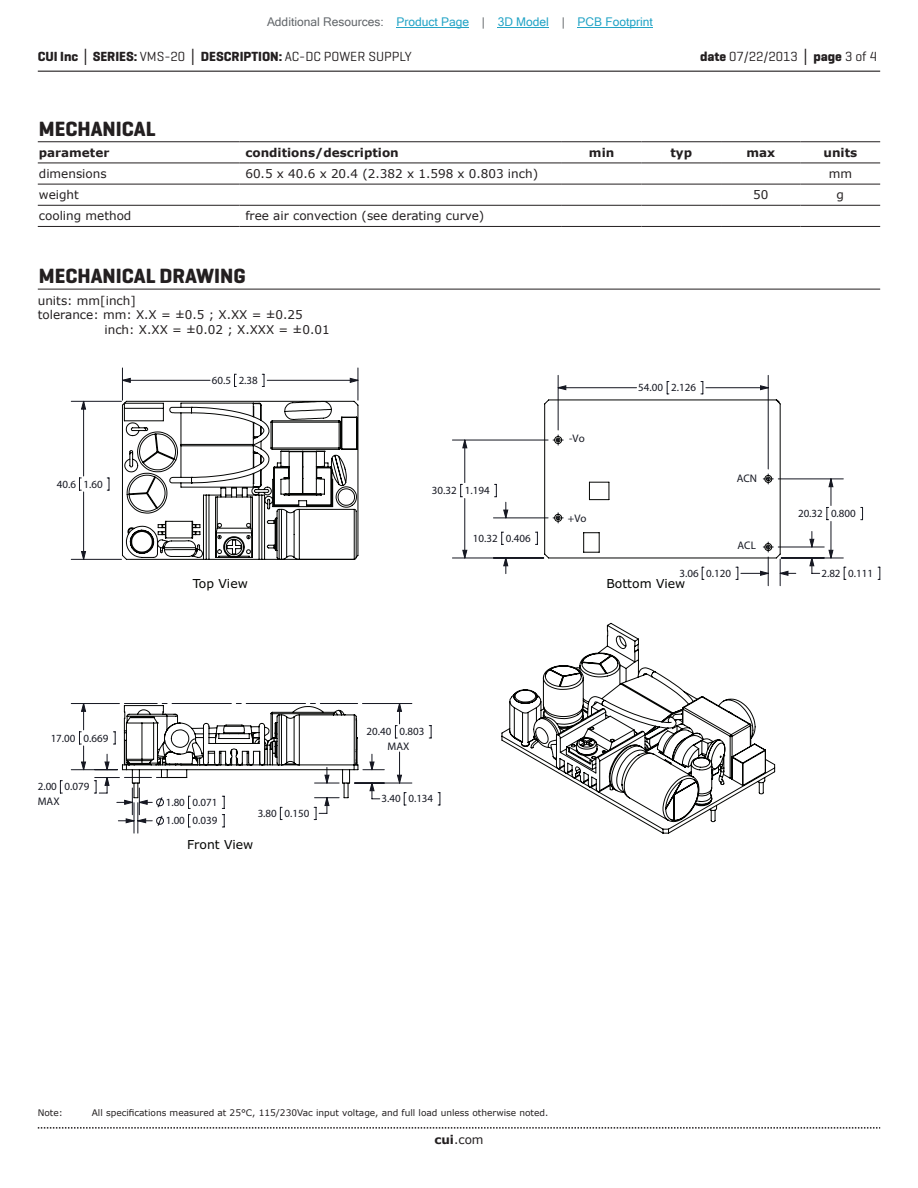
<style>
.page{position:relative;width:918px;height:1188px;background:#fff}
.page>*{position:absolute;margin:0;border:0;box-sizing:border-box;transform-origin:0 0}
.t1{font:700 21px "Geogrotesque";color:#231f20}
.t2{font:700 13.5px "Geogrotesque";color:#231f20}
.t3{font:13.5px "Geogrotesque";color:#231f20}
.t4{font:12.3px "Verdana";color:#040503}
.t5{font:12px "Verdana";color:#231f20}
.t6{font:12px "Microsoft Sans Serif";color:#23a4c6}
.t7{font:700 12px "Verdana";color:#231f20}
.t8{font:10.95px/14.1px "Arial";color:#151721}
.t9{font:9px "Verdana";color:#231f20}
.s1{color:#63676b}
.s2{font-family:"Verdana"}
.s3{font-weight:400}
.s4{font-weight:700}
.s5{font-family:"Verdana";font-weight:700}
</style>
<div class="page">
<svg style="left:38px;top:1127px;width:842px;height:2px"></svg>
<hr style="left:38px;top:71px;width:842px;height:1px;background:#231f20">
<svg style="left:60px;top:780px;width:2px;height:14px"></svg>
<hr style="left:71px;top:769px;width:47px;height:1px;background:#151721">
<hr style="left:71px;top:703px;width:48px;height:1px;background:#151721">
<hr style="left:122px;top:368px;width:1px;height:32px;background:#151721">
<hr style="left:358px;top:368px;width:1px;height:32px;background:#151721">
<svg style="left:79px;top:478px;width:2px;height:13px"></svg>
<hr style="left:71px;top:401px;width:51px;height:1px;background:#151721">
<hr style="left:71px;top:559px;width:51px;height:1px;background:#151721">
<svg style="left:861px;top:507px;width:2px;height:13px"></svg>
<hr style="left:778px;top:479px;width:65px;height:1px;background:#151721">
<hr style="left:781px;top:558px;width:62px;height:1px;background:#151721">
<svg style="left:844px;top:567px;width:2px;height:13px"></svg>
<svg style="left:878px;top:567px;width:2px;height:13px"></svg>
<hr style="left:558px;top:375px;width:1px;height:55px;background:#151721">
<hr style="left:768px;top:375px;width:1px;height:94px;background:#151721">
<svg style="left:82px;top:378px;width:751px;height:444px"></svg>
<svg style="left:121px;top:399px;width:661px;height:435px"></svg>
<hr style="left:38px;top:289px;width:842px;height:1px;background:#231f20">
<hr style="left:38px;top:141px;width:201px;height:1px;background:#231f20">
<hr style="left:239px;top:141px;width:323px;height:1px;background:#231f20">
<hr style="left:562px;top:141px;width:79px;height:1px;background:#231f20">
<hr style="left:641px;top:141px;width:80px;height:1px;background:#231f20">
<hr style="left:721px;top:141px;width:80px;height:1px;background:#231f20">
<hr style="left:801px;top:141px;width:79px;height:1px;background:#231f20">
<hr style="left:38px;top:163px;width:201px;height:1px;background:#231f20">
<hr style="left:239px;top:163px;width:323px;height:1px;background:#231f20">
<hr style="left:562px;top:163px;width:79px;height:1px;background:#231f20">
<hr style="left:641px;top:163px;width:80px;height:1px;background:#231f20">
<hr style="left:721px;top:163px;width:80px;height:1px;background:#231f20">
<hr style="left:801px;top:163px;width:79px;height:1px;background:#231f20">
<hr style="left:38px;top:184px;width:201px;height:1px;background:#231f20">
<hr style="left:239px;top:184px;width:323px;height:1px;background:#231f20">
<hr style="left:562px;top:184px;width:79px;height:1px;background:#231f20">
<hr style="left:641px;top:184px;width:80px;height:1px;background:#231f20">
<hr style="left:721px;top:184px;width:80px;height:1px;background:#231f20">
<hr style="left:801px;top:184px;width:79px;height:1px;background:#231f20">
<hr style="left:38px;top:205px;width:201px;height:1px;background:#231f20">
<hr style="left:239px;top:205px;width:323px;height:1px;background:#231f20">
<hr style="left:562px;top:205px;width:79px;height:1px;background:#231f20">
<hr style="left:641px;top:205px;width:80px;height:1px;background:#231f20">
<hr style="left:721px;top:205px;width:80px;height:1px;background:#231f20">
<hr style="left:801px;top:205px;width:79px;height:1px;background:#231f20">
<hr style="left:38px;top:226px;width:201px;height:1px;background:#231f20">
<hr style="left:239px;top:226px;width:323px;height:1px;background:#231f20">
<hr style="left:562px;top:226px;width:79px;height:1px;background:#231f20">
<hr style="left:641px;top:226px;width:80px;height:1px;background:#231f20">
<hr style="left:721px;top:226px;width:80px;height:1px;background:#231f20">
<hr style="left:801px;top:226px;width:79px;height:1px;background:#231f20">
<hr style="left:397px;top:27px;width:72px;height:1px;background:#23a4c6">
<hr style="left:498px;top:27px;width:51px;height:1px;background:#23a4c6">
<hr style="left:578px;top:27px;width:75px;height:1px;background:#23a4c6">
<p class="t6" style="left:267px;top:15px;width:387px"><span class="s1">Additional Resources:</span> Product Page <span class="s1">|</span> 3D Model <span class="s1">|</span> PCB Footprint</p>
<p class="t2" style="left:38px;top:48px;width:376px">CUI Inc <span class="s2">│</span> SERIES: <span class="s3">VMS-20</span> <span class="s2">│</span> DESCRIPTION: <span class="s3">AC-DC POWER SUPPLY</span></p>
<p class="t3" style="left:700px;top:48px;width:179px"><span class="s4">date</span> 07/22/2013 <span class="s5">│</span> <span class="s4">page</span> 3 of 4</p>
<h1 class="t1" style="left:39px;top:116px;width:118px">MECHANICAL</h1>
<p class="t7" style="left:39px;top:144px;width:72px">parameter</p>
<p class="t7" style="left:245px;top:144px;width:155px">conditions/description</p>
<p class="t7" style="left:589px;top:144px;width:27px">min</p>
<p class="t7" style="left:670px;top:144px;width:23px">typ</p>
<p class="t7" style="left:746px;top:144px;width:30px">max</p>
<p class="t7" style="left:824px;top:144px;width:35px">units</p>
<p class="t5" style="left:39px;top:165px;width:69px">dimensions</p>
<p class="t5" style="left:245px;top:165px;width:294px">60.5 x 40.6 x 20.4 (2.382 x 1.598 x 0.803 inch)</p>
<p class="t5" style="left:829px;top:165px;width:25px">mm</p>
<p class="t5" style="left:39px;top:187px;width:42px">weight</p>
<p class="t5" style="left:753px;top:187px;width:17px">50</p>
<p class="t5" style="left:837px;top:187px;width:9px">g</p>
<p class="t5" style="left:39px;top:208px;width:94px">cooling method</p>
<p class="t5" style="left:245px;top:208px;width:241px">free air convection (see derating curve)</p>
<h1 class="t1" style="left:39px;top:263px;width:208px">MECHANICAL DRAWING</h1>
<p class="t5" style="left:38px;top:292px;width:100px">units: mm[inch]</p>
<p class="t5" style="left:38px;top:307px;width:267px">tolerance: mm: X.X = ±0.5 ; X.XX = ±0.25</p>
<p class="t5" style="left:104px;top:321px;width:227px">inch: X.XX = ±0.02 ; X.XXX = ±0.01</p>
<p class="t8" style="left:57px;top:477px;width:48px">40.6 1.60</p>
<p class="t8" style="left:212px;top:373px;width:48px">60.5 2.38</p>
<p class="t8" style="left:432px;top:483px;width:59px">30.32 1.194</p>
<p class="t8" style="left:473px;top:531px;width:59px">10.32 0.406</p>
<p class="t8" style="left:569px;top:432px;width:17px">-Vo</p>
<p class="t8" style="left:568px;top:511px;width:20px">+Vo</p>
<p class="t8" style="left:638px;top:380px;width:59px">54.00 2.126</p>
<p class="t8" style="left:737px;top:471px;width:22px">ACN</p>
<p class="t8" style="left:738px;top:538px;width:20px">ACL</p>
<p class="t8" style="left:679px;top:566px;width:53px">3.06 0.120</p>
<p class="t4" style="left:193px;top:576px;width:57px">Top View</p>
<p class="t4" style="left:606px;top:576px;width:80px">Bottom View</p>
<p class="t8" style="left:798px;top:506px;width:59px">20.32 0.800</p>
<p class="t8" style="left:821px;top:566px;width:53px">2.82 0.111</p>
<p class="t8" style="left:51px;top:731px;width:59px">17.00 0.669</p>
<p class="t8" style="left:367px;top:725px;width:59px;text-align:center">20.40 0.803<br>MAX</p>
<p class="t8" style="left:38px;top:780px;width:53px">2.00 0.079<br>MAX</p>
<p class="t8" style="left:166px;top:793px;width:53px;line-height:18.5px">1.80 0.071<br>1.00 0.039</p>
<p class="t8" style="left:258px;top:806px;width:53px">3.80 0.150</p>
<p class="t4" style="left:187px;top:836px;width:68px">Front View</p>
<p class="t8" style="left:382px;top:792px;width:53px">3.40 0.134</p>
<p class="t9" style="left:38px;top:1107px;width:27px">Note:</p>
<p class="t9" style="left:92px;top:1107px;width:458px">All specifications measured at 25°C, 115/230Vac input voltage, and full load unless otherwise noted.</p>
<p class="t5" style="left:434px;top:1131px;width:51px"><span class="s4">cui</span>.com</p>
</div>
